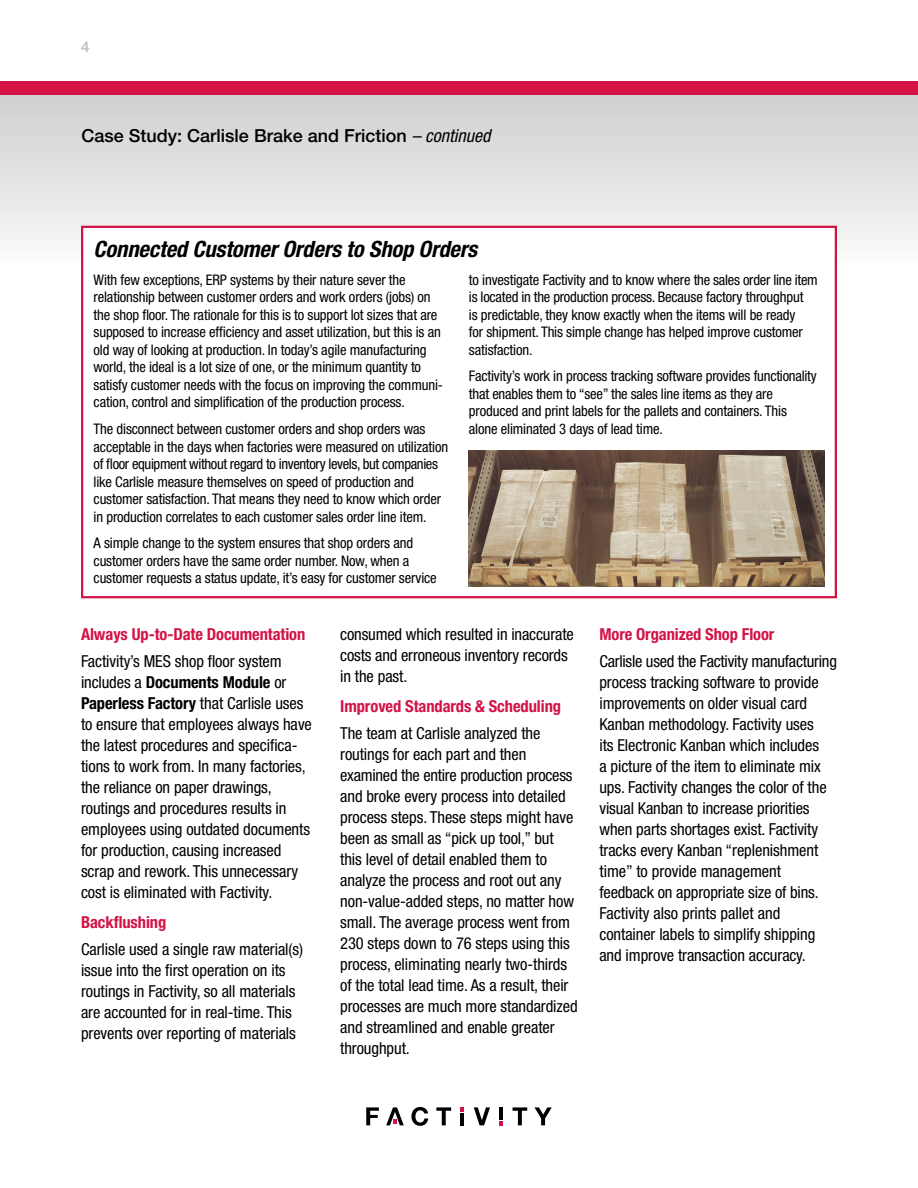
<style>
.page{position:relative;width:918px;height:1188px;background:#fff}
.page>*{position:absolute;margin:0;border:0;box-sizing:border-box;transform-origin:0 0}
.t1{font:italic 700 condensed 22.5px "Helvetica Neue LT Std";letter-spacing:-.005em;color:#000}
.t2{font:500 18px "Helvetica Neue LT Std";color:#000}
.t3{font:condensed 16.5px/21px "Helvetica Neue LT Std";letter-spacing:-.005em;color:#000}
.t4{font:700 condensed 16.5px "Helvetica Neue LT Std";letter-spacing:-.005em;color:#d31245}
.t5{font:700 15px "Helvetica Neue LT Std";color:#c3c5c6}
.t6{font:condensed 14.7px/17.5px "Helvetica Neue LT Std";letter-spacing:-.01em;color:#000}
.s1{font-weight:400;font-style:italic;font-stretch:condensed}
.s2{font-weight:700}
</style>
<div class="page">
<div style="left:0;top:96px;width:918px;height:169px;background:linear-gradient(to bottom,#cecfd0,#fbfbfb)"></div>
<div style="left:81px;top:226px;width:756px;height:372px;background:#fff;border:2px solid #d31245"></div>
<div style="left:0;top:81px;width:918px;height:14px;background:#d31245"></div>
<svg style="left:366px;top:1107px;width:13px;height:18px"></svg>
<svg style="left:411px;top:1107px;width:17px;height:19px"></svg>
<svg style="left:436px;top:1107px;width:15px;height:18px"></svg>
<hr style="left:460px;top:1113px;width:4px;height:12px;background:#000">
<svg style="left:474px;top:1107px;width:16px;height:18px"></svg>
<hr style="left:499px;top:1107px;width:4px;height:13px;background:#000">
<svg style="left:513px;top:1107px;width:14px;height:18px"></svg>
<svg style="left:535px;top:1107px;width:17px;height:18px"></svg>
<svg style="left:460px;top:1107px;width:4px;height:4px"></svg>
<svg style="left:499px;top:1121px;width:4px;height:4px"></svg>
<svg style="left:386px;top:1107px;width:18px;height:19px"></svg>
<img style="left:469px;top:450px;width:355px;height:136px">
<p class="t5" style="left:81px;top:37px;width:10px">4</p>
<p class="t2" style="left:82px;top:125px;width:410px">Case Study: Carlisle Brake and Friction <span class="s1">– continued</span></p>
<h1 class="t1" style="left:94px;top:236px;width:385px">Connected Customer Orders to Shop Orders</h1>
<p class="t6" style="left:94px;top:271px;width:351px">With few exceptions, ERP systems by their nature sever the relationship between customer orders and work orders (jobs) on the shop floor. The rationale for this is to support lot sizes that are supposed to increase efficiency and asset utilization, but this is an old way of looking at production. In today’s agile manufacturing world, the ideal is a lot size of one, or the minimum quantity to satisfy customer needs with the focus on improving the communi&shy;cation, control and simplification of the production process.</p>
<p class="t6" style="left:94px;top:420px;width:356px">The disconnect between customer orders and shop orders was acceptable in the days when factories were measured on utilization of floor equipment without regard to inventory levels, but companies like Carlisle measure themselves on speed of production and customer satisfaction. That means they need to know which order in production correlates to each customer sales order line item.</p>
<p class="t6" style="left:94px;top:534px;width:345px">A simple change to the system ensures that shop orders and customer orders have the same order number. Now, when a customer requests a status update, it’s easy for customer service</p>
<p class="t6" style="left:469px;top:271px;width:350px">to investigate Factivity and to know where the sales order line item is located in the production process. Because factory throughput<br>is predictable, they know exactly when the items will be ready<br>for shipment. This simple change has helped improve customer satisfaction.</p>
<p class="t6" style="left:469px;top:367px;width:349px">Factivity’s work in process tracking software provides functionality that enables them to “see” the sales line items as they are produced and print labels for the pallets and containers. This alone eliminated 3 days of lead time.</p>
<p class="t4" style="left:81px;top:624px;width:226px">Always Up-to-Date Documentation</p>
<p class="t3" style="left:81px;top:651px;width:232px">Factivity’s MES shop floor system includes a <span class="s2">Documents Module</span> or <span class="s2">Paperless Factory</span> that Carlisle uses to ensure that employees always have the latest procedures and specifica&shy;tions to work from. In many factories, the reliance on paper drawings, routings and procedures results in employees using outdated documents for production, causing increased scrap and rework. This unnecessary cost is eliminated with Factivity.</p>
<p class="t4" style="left:81px;top:912px;width:87px">Backflushing</p>
<p class="t3" style="left:81px;top:939px;width:224px">Carlisle used a single raw material(s) issue into the first operation on its routings in Factivity, so all materials are accounted for in real-time. This prevents over reporting of materials</p>
<p class="t3" style="left:340px;top:624px;width:235px">consumed which resulted in inaccurate costs and erroneous inventory records in the past.</p>
<p class="t4" style="left:340px;top:696px;width:222px">Improved Standards &amp; Scheduling</p>
<p class="t3" style="left:340px;top:723px;width:239px">The team at Carlisle analyzed the routings for each part and then examined the entire production process and broke every process into detailed process steps. These steps might have been as small as “pick up tool,” but this level of detail enabled them to analyze the process and root out any non-value-added steps, no matter how small. The average process went from 230 steps down to 76 steps using this process, eliminating nearly two-thirds of the total lead time. As a result, their processes are much more standardized and streamlined and enable greater throughput.</p>
<p class="t4" style="left:599px;top:624px;width:177px">More Organized Shop Floor</p>
<p class="t3" style="left:599px;top:651px;width:239px">Carlisle used the Factivity manufacturing process tracking software to provide improvements on older visual card Kanban methodology. Factivity uses<br>its Electronic Kanban which includes<br>a picture of the item to eliminate mix ups. Factivity changes the color of the visual Kanban to increase priorities when parts shortages exist. Factivity tracks every Kanban “replenishment time” to provide management feedback on appropriate size of bins.<br>Factivity also prints pallet and container labels to simplify shipping and improve transaction accuracy.</p>
</div>
